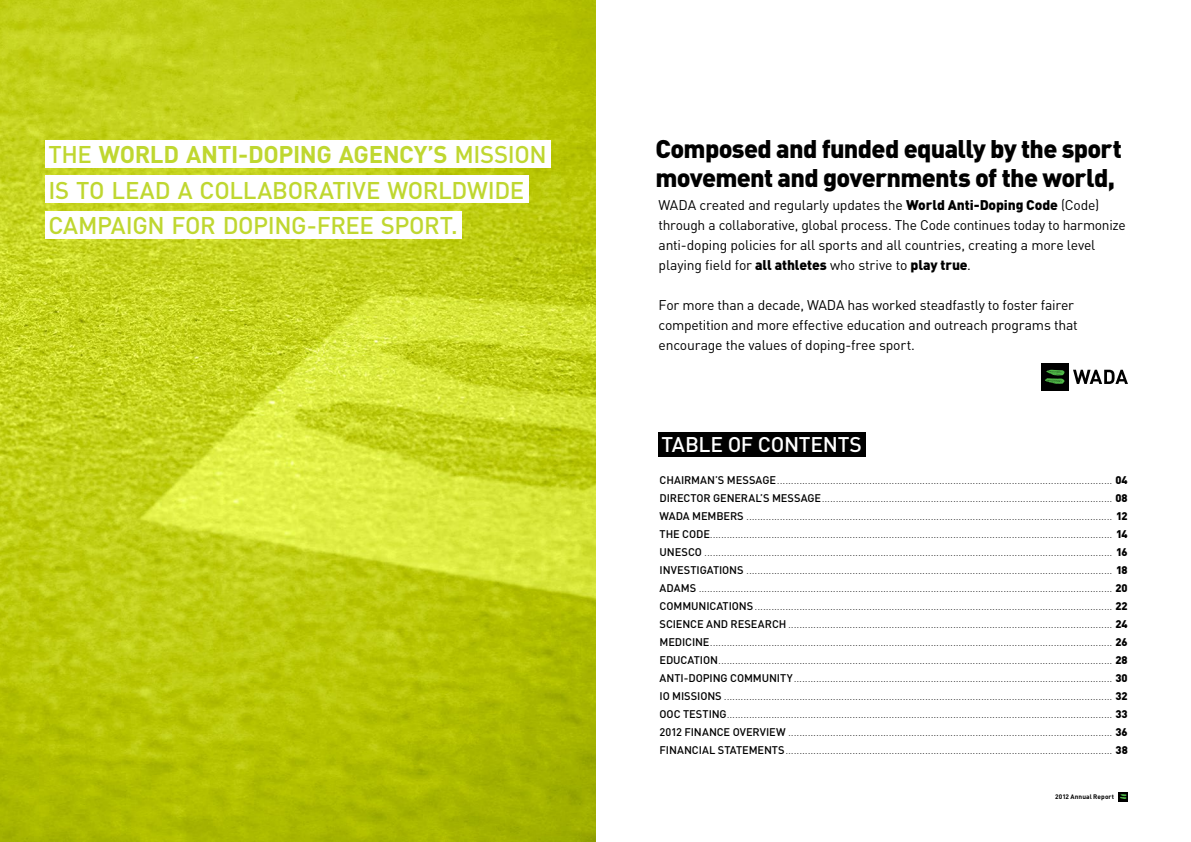
<style>
.page{position:relative;width:1191px;height:842px;background:#fff}
.page>*{position:absolute;margin:0;border:0;box-sizing:border-box;transform-origin:0 0}
.t1{font:900 25.2px/29px "DIN";letter-spacing:-.03em;color:#000}
.t2{font:500 23.9px/35.3px "DIN";letter-spacing:-.015em;color:#bfd730}
.t3{font:500 21px "DIN";letter-spacing:-.01em;color:#fff}
.t4{font:13.9px/19.9px "DIN";letter-spacing:-.015em;color:#000}
.t5{font:300 11px/18px "DIN";color:#000;text-align:justify}
.t6{font:500 11px "DIN";color:#000}
.t7{font:700 6.5px "DIN";letter-spacing:.015em;color:#000}
.s1{font-weight:700}
.s2{font-weight:900}
.s3{font-weight:500}
</style>
<div class="page">
<img style="left:0;top:0;width:595px;height:842px">
<svg style="left:1073px;top:370px;width:55px;height:14px"></svg>
<div style="left:1042px;top:363px;width:27px;height:27px;background:#000"></div>
<svg style="left:1045px;top:370px;width:19px;height:14px"></svg>
<svg style="left:1119px;top:792px;width:9px;height:9px"></svg>
<svg style="left:1119px;top:794px;width:7px;height:5px"></svg>
<div style="left:658px;top:432px;width:208px;height:24px;background:#000"></div>
<div style="left:45px;top:140px;width:506px;height:28px;background:#fff"></div>
<div style="left:45px;top:211px;width:416px;height:27px;background:#fff"></div>
<div style="left:45px;top:176px;width:483px;height:27px;background:#fff"></div>
<h2 class="t2" style="left:48px;top:136px;width:500px">THE <span class="s1">WORLD ANTI-DOPING AGENCY’S</span> MISSION<br>IS TO LEAD A COLLABORATIVE WORLDWIDE<br>CAMPAIGN FOR DOPING-FREE SPORT.</h2>
<h1 class="t1" style="left:655px;top:133px;width:468px">Composed and funded equally by the sport movement and governments of the world,</h1>
<p class="t4" style="left:658px;top:195px;width:468px">WADA created and regularly updates the <span class="s2">World Anti-Doping Code</span> (Code) through a collaborative, global process. The Code continues today to harmonize anti-doping policies for all sports and all countries, creating a more level playing field for <span class="s2">all athletes</span> who strive to <span class="s2">play true</span>.</p>
<p class="t4" style="left:658px;top:295px;width:421px">For more than a decade, WADA has worked steadfastly to foster fairer competition and more effective education and outreach programs that encourage the values of doping-free sport.</p>
<h3 class="t3" style="left:661px;top:431px;width:202px">TABLE OF CONTENTS</h3>
<p class="t5" style="left:659px;top:471px;width:470px"><span class="s3">CHAIRMAN’S MESSAGE</span>......................................................................................................................... <span class="s2">04<br></span><span class="s3">DIRECTOR GENERAL’S MESSAGE</span>......................................................................................................... <span class="s2">08<br></span><span class="s3">WADA MEMBERS</span>.................................................................................................................................... <span class="s2">12<br></span><span class="s3">THE CODE</span>................................................................................................................................................ <span class="s2">14<br></span><span class="s3">UNES</span></p>
<p class="t5" style="left:659px;top:543px;width:470px;text-indent:28px"><span class="s3">CO</span>................................................................................................................................................... <span class="s2">16<br></span><span class="s3">INVESTIGATIONS</span>.................................................................................................................................... <span class="s2">18<br></span><span class="s3">ADAMS</span></p>
<p class="t5" style="left:659px;top:579px;width:470px;text-indent:36px">..................................................................................................................................................... <span class="s2">20<br></span><span class="s3">COMMUNICATIONS</span>................................................................................................................................. <span class="s2">22<br></span><span class="s3">SCIENCE AND RESEARCH</span>..................................................................................................................... <span class="s2">24<br></span><span class="s3">MEDICINE</span>................................................................................................................................................. <span class="s2">26<br></span><span class="s3">EDUC</span></p>
<p class="t5" style="left:659px;top:651px;width:470px;text-indent:28px"><span class="s3">ATION</span>.............................................................................................................................................. <span class="s2">28<br></span><span class="s3">ANTI-DOPING COMMUNITY</span>................................................................................................................... <span class="s2">30<br></span><span class="s3">IO MISSIONS</span>............................................................................................................................................ <span class="s2">32<br></span><span class="s3">OOC TESTING</span>........................................................................................................................................... <span class="s2">33<br></span><span class="s3">2012 FINAN</span></p>
<p class="t5" style="left:659px;top:723px;width:470px;text-align:right"><span class="s3">W</span>..................................................................................................................... <span class="s2">36<br></span><span class="s3">FINANCIAL STATEMENTS</span>...................................................................................................................... <span class="s2">38</span></p>
<p class="t6" style="left:717px;top:725px;width:23px">CE OVERVIE</p>
<p class="t7" style="left:1055px;top:792px;width:60px">2012 ANNUAL REPORT</p>
</div>
